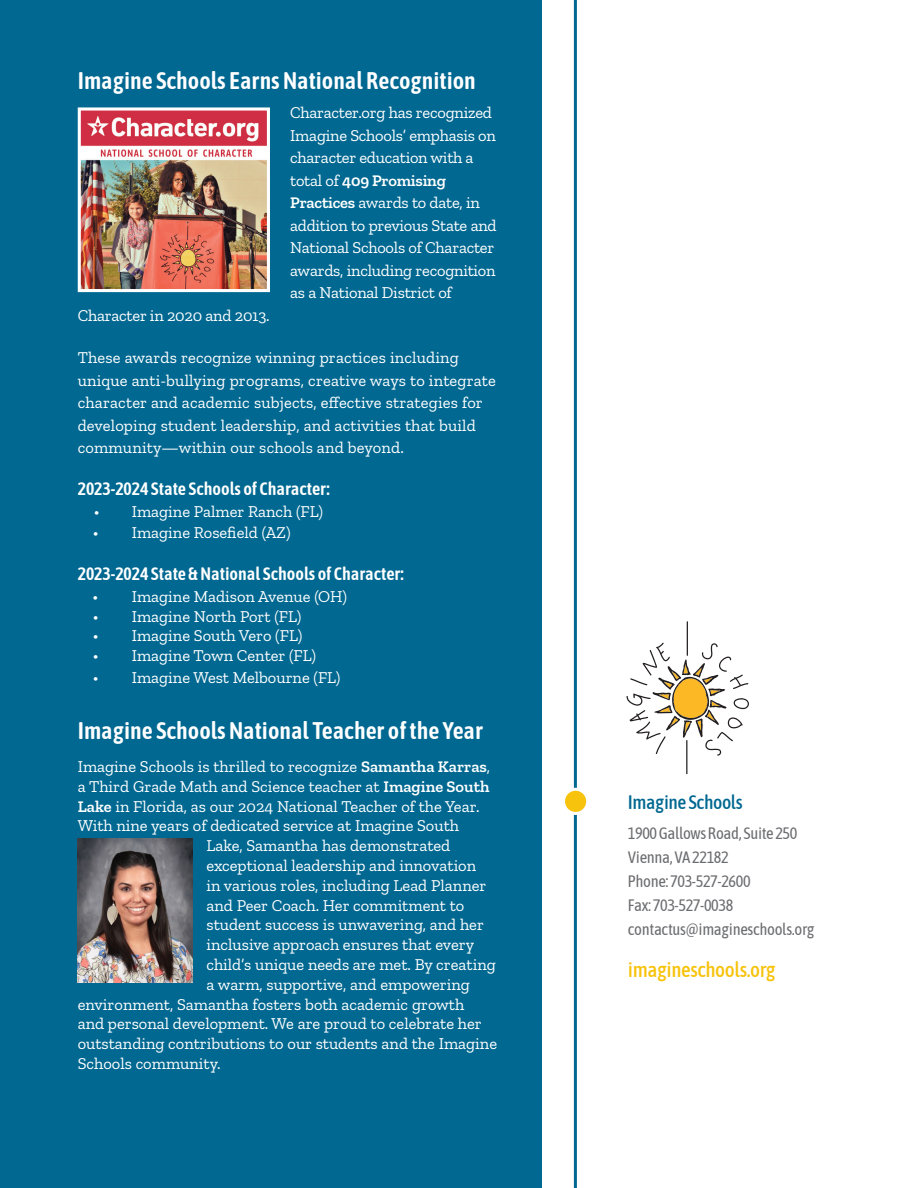
<style>
.page{position:relative;width:918px;height:1188px;background:#fff}
.page>*{position:absolute;margin:0;border:0;box-sizing:border-box;transform-origin:0 0}
.t1{font:600 24px "Asap Condensed";color:#fff}
.t2{font:500 21px "Asap Condensed";letter-spacing:-.02em;color:#f7c30d}
.t3{font:500 19.5px "Asap Condensed";letter-spacing:-.02em;color:#006891}
.t4{font:600 18px "Asap Condensed";color:#fff}
.t5{font:16.5px/22.5px "Zilla Slab";color:#fff}
.t6{font:16.5px "Asap Condensed";letter-spacing:-.02em;color:#6c6d70}
.s1{font-weight:600}
</style>
<div class="page">
<svg style="left:627px;top:621px;width:122px;height:153px"></svg>
<div style="left:0;top:0;width:542px;height:1188px;background:#006891"></div>
<hr style="left:574px;top:0;width:3px;height:1188px;background:#006891">
<div style="left:564px;top:789px;width:24px;height:24px;background:#f7c30d;border-radius:50%"></div>
<div style="left:562px;top:788px;width:27px;height:27px;border:3px solid #fff;border-radius:50%"></div>
<img style="left:82px;top:111px;width:184px;height:177px">
<div style="left:78px;top:107px;width:192px;height:185px;border:3px solid #fff"></div>
<img style="left:78px;top:838px;width:115px;height:144px">
<p class="t1" style="left:78px;top:64px;width:400px">Imagine Schools Earns National Recognition</p>
<p class="t5" style="left:290px;top:101px;width:208px">Character.org has recognized<br>Imagine Schools’ emphasis on character education with a total of <span class="s1">409 Promising<br>Practices</span> awards to date, in addition to previous State and<br>National Schools of Character awards, including recognition as a National District of</p>
<p class="t5" style="left:78px;top:304px;width:193px">Character in 2020 and 2013.</p>
<p class="t5" style="left:78px;top:347px;width:420px">These awards recognize winning practices including unique anti-bullying programs, creative ways to integrate character and academic subjects, effective strategies for developing student leadership, and activities that build community—within our schools and beyond.</p>
<p class="t4" style="left:78px;top:476px;width:253px">2023-2024 State Schools of Character:</p>
<p class="t5" style="left:94px;top:500px;width:231px">• Imagine Palmer Ranch (FL)</p>
<p class="t5" style="left:93px;top:522px;width:199px">• Imagine Rosefield (AZ)</p>
<p class="t4" style="left:78px;top:561px;width:328px">2023-2024 State &amp; National Schools of Character:</p>
<p class="t5" style="left:93px;top:585px;width:256px">• Imagine Madison Avenue (OH)</p>
<p class="t5" style="left:93px;top:605px;width:210px">• Imagine North Port (FL)</p>
<p class="t5" style="left:93px;top:625px;width:211px">• Imagine South Vero (FL)</p>
<p class="t5" style="left:93px;top:645px;width:225px">• Imagine Town Center (FL)</p>
<p class="t5" style="left:93px;top:666px;width:249px">• Imagine West Melbourne (FL)</p>
<p class="t1" style="left:78px;top:713px;width:407px">Imagine Schools National Teacher of the Year</p>
<p class="t5" style="left:78px;top:755px;width:414px">Imagine Schools is thrilled to recognize <span class="s1">Samantha Karras</span>,</p>
<p class="t5" style="left:78px;top:775px;width:413px">a Third Grade Math and Science teacher at <span class="s1">Imagine South</span></p>
<p class="t5" style="left:78px;top:795px;width:403px"><span class="s1">Lake</span> in Florida, as our 2024 National Teacher of the Year.</p>
<p class="t5" style="left:78px;top:815px;width:383px">With nine years of dedicated service at Imagine South</p>
<p class="t5" style="left:206px;top:835px;width:245px">Lake, Samantha has demonstrated</p>
<p class="t5" style="left:206px;top:854px;width:271px">exceptional leadership and innovation</p>
<p class="t5" style="left:206px;top:874px;width:282px">in various roles, including Lead Planner</p>
<p class="t5" style="left:206px;top:894px;width:259px">and Peer Coach. Her commitment to</p>
<p class="t5" style="left:206px;top:914px;width:279px">student success is unwavering, and her</p>
<p class="t5" style="left:206px;top:934px;width:269px">inclusive approach ensures that every</p>
<p class="t5" style="left:206px;top:953px;width:291px">child’s unique needs are met. By creating</p>
<p class="t5" style="left:206px;top:973px;width:265px">a warm, supportive, and empowering</p>
<p class="t5" style="left:78px;top:993px;width:388px">environment, Samantha fosters both academic growth</p>
<p class="t5" style="left:78px;top:1013px;width:405px">and personal development. We are proud to celebrate her</p>
<p class="t5" style="left:78px;top:1033px;width:421px">outstanding contributions to our students and the Imagine</p>
<p class="t5" style="left:78px;top:1052px;width:145px">Schools community.</p>
<p class="t3" style="left:628px;top:788px;width:116px">Imagine Schools</p>
<p class="t6" style="left:628px;top:822px;width:171px">1900 Gallows Road, Suite 250</p>
<p class="t6" style="left:628px;top:846px;width:102px">Vienna, VA 22182</p>
<p class="t6" style="left:628px;top:870px;width:124px">Phone: 703-527-2600</p>
<p class="t6" style="left:628px;top:894px;width:107px">Fax: 703-527-0038</p>
<p class="t6" style="left:628px;top:918px;width:188px">contactus@imagineschools.org</p>
<p class="t2" style="left:628px;top:955px;width:149px">imagineschools.org</p>
</div>
